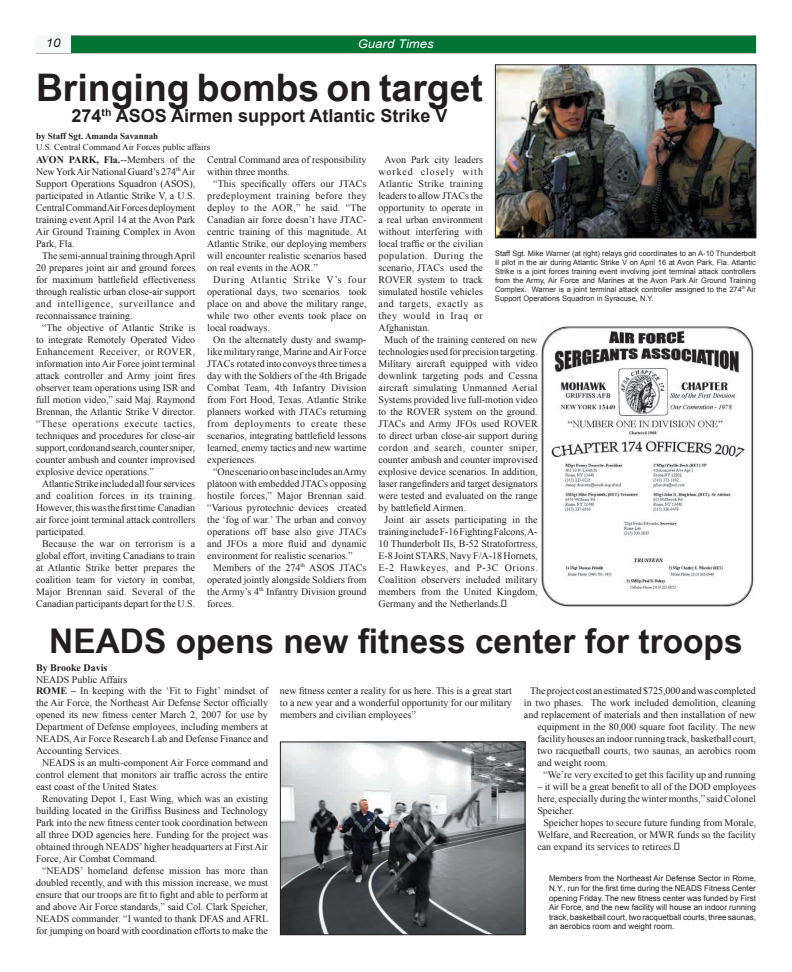
<style>
.page{position:relative;width:792px;height:972px;background:#fff}
.page>*{position:absolute;margin:0;border:0;box-sizing:border-box;transform-origin:0 0}
.t1{font:700 38px "Arial Narrow";color:#231f20;scale:1.2 1}
.t2{font:700 34px "Arial Narrow";color:#231f20;scale:1.2 1}
.t3{font:700 18px "Arial";color:#231f20}
.t4{font:italic 12px "Arial";color:#fff;scale:1.1 1}
.t5{font:italic 12px "Arial";color:#231f20;scale:1.1 1}
.t6{font:10px/12px "Times New Roman";color:#231f20;text-align:justify}
.t7{font:700 10px "Times New Roman";color:#231f20}
.t8{font:9px "Times New Roman";color:#231f20}
.t9{font:700 9px "Times New Roman";color:#231f20}
.t10{font:8px/9.6px "Arial";color:#231f20;text-align:justify}
.t11{font:7.5px/9px "Arial";color:#282526;text-align:justify}
.s1{font-weight:700}
</style>
<div class="page">
<div style="left:36px;top:35px;width:720px;height:19px;border:1px solid #939598"></div>
<div style="left:36px;top:35px;width:36px;height:19px;border:1px solid #939598"></div>
<div style="left:36px;top:36px;width:720px;height:17px;background:#007534"></div>
<div style="left:36px;top:35px;width:35px;height:18px;background:#f5f9f7"></div>
<img style="left:497px;top:66px;width:257px;height:170px">
<div style="left:495px;top:64px;width:261px;height:174px;border:1px solid #231f20"></div>
<img style="left:282px;top:744px;width:241px;height:189px">
<div style="left:280px;top:742px;width:245px;height:193px;border:1px solid #231f20"></div>
<img style="left:541px;top:326px;width:213px;height:281px">
<p class="t5" style="left:46px;top:35px;width:15px">10</p>
<p class="t4" style="left:358px;top:36px;width:71px">Guard Times</p>
<h1 class="t1" style="left:36px;top:58px;width:374px">Bringing bombs on target</h1>
<h3 class="t3" style="left:72px;top:104px;width:378px">274<sup>th</sup> ASOS Airmen support Atlantic Strike V</h3>
<p class="t9" style="left:36px;top:130px;width:124px">by Staff Sgt. Amanda Savannah</p>
<p class="t8" style="left:36px;top:141px;width:176px">U.S. Central Command Air Forces public affairs</p>
<p class="t6" style="left:36px;top:153px;width:161px"><span class="s1">AVON PARK, Fla.</span>--Members of the New York Air National Guard’s 274<sup>th</sup> Air Support Operations Squadron (ASOS), participated in Atlantic Strike V, a U.S.<br>Central Command Air Forces deployment training event April 14 at the Avon Park Air Ground Training Complex in Avon Park, Fla.</p>
<p class="t6" style="left:36px;top:249px;width:161px;text-indent:6px">The semi-annual training through April 20 prepares joint air and ground forces for maximum battlefield effectiveness through realistic urban close-air support and intelligence, surveillance and reconnaissance training.</p>
<p class="t6" style="left:36px;top:321px;width:161px;text-indent:6px">“The objective of Atlantic Strike is to integrate Remotely Operated Video Enhancement Receiver, or ROVER, information into Air Force joint terminal attack controller and Army joint fires observer team operations using ISR and full motion video,” said Maj. Raymond Brennan, the Atlantic Strike V director. “These operations execute tactics, techniques and procedures for close-air support, cordon and search, counter sniper, counter ambush and counter improvised explosive device operations.”</p>
<p class="t6" style="left:36px;top:477px;width:161px;text-indent:6px">Atlantic Strike included all four services and coalition forces in its training.<br>However, this was the first time Canadian air force joint terminal attack controllers participated.</p>
<p class="t6" style="left:36px;top:537px;width:161px;text-align:center">Because the war on terrorism is a global effort, inviting Canadians to train at Atlantic Strike better prepares the coalition team for victory in combat, Major Brennan said. Several of the Canadian participants depart for the U.S.</p>
<p class="t6" style="left:378px;top:153px;width:106px;text-indent:6px">Avon Park city leaders worked closely with Atlantic Strike training leaders to allow JTACs the opportunity to operate in a real urban environment without interfering with local traffic or the civilian population. During the scenario, JTACs used the ROVER system to track simulated hostile vehicles and targets, exactly as they would in Iraq or Afghanistan.</p>
<p class="t6" style="left:378px;top:333px;width:161px;text-indent:6px">Much of the training centered on new technologies used for precision targeting.<br>Military aircraft equipped with video downlink targeting pods and Cessna aircraft simulating Unmanned Aerial Systems provided live full-motion video to the ROVER system on the ground.<br>JTACs and Army JFOs used ROVER to direct urban close-air support during cordon and search, counter sniper, counter ambush and counter improvised explosive device scenarios. In addition, laser rangefinders and target designators were tested and evaluated on the range by battlefield Airmen.</p>
<p class="t6" style="left:378px;top:513px;width:161px;text-indent:6px">Joint air assets participating in the training include F-16 Fighting Falcons, A-10 Thunderbolt IIs, B-52 Stratofortress, E-8 Joint STARS, Navy F/A-18 Hornets, E-2 Hawkeyes, and P-3C Orions.<br>Coalition observers included military members from the United Kingdom, Germany and the Netherlands.</p>
<p class="t6" style="left:207px;top:153px;width:161px">Central Command area of responsibility within three months.</p>
<p class="t6" style="left:207px;top:177px;width:161px;text-indent:6px">“This specifically offers our JTACs predeployment training before they deploy to the AOR,” he said. “The Canadian air force doesn’t have JTAC&shy;centric training of this magnitude. At Atlantic Strike, our deploying members will encounter realistic scenarios based on real events in the AOR.”</p>
<p class="t6" style="left:207px;top:273px;width:161px;text-indent:6px">During Atlantic Strike V’s four operational days, two scenarios took place on and above the military range, while two other events took place on local roadways.</p>
<p class="t6" style="left:207px;top:333px;width:161px;text-indent:6px">On the alternately dusty and swamp&shy;like military range, Marine and Air Force JTACs rotated into convoys three times a day with the Soldiers of the 4th Brigade Combat Team, 4th Infantry Division from Fort Hood, Texas. Atlantic Strike planners worked with JTACs returning from deployments to create these scenarios, integrating battlefield lessons learned, enemy tactics and new wartime experiences.</p>
<p class="t6" style="left:207px;top:465px;width:161px;text-indent:6px">“One scenario on base includes an Army platoon with embedded JTACs opposing hostile forces,” Major Brennan said. “Various pyrotechnic devices created the ‘fog of war.’ The urban and convoy operations off base also give JTACs and JFOs a more fluid and dynamic environment for realistic scenarios.”</p>
<p class="t6" style="left:207px;top:561px;width:161px;text-indent:6px">Members of the 274<sup>th</sup> ASOS JTACs operated jointly alongside Soldiers from the Army’s 4<sup>th</sup> Infantry Division ground forces.</p>
<p class="t11" style="left:495px;top:249px;width:263px">Staff Sgt. Mike Warner (at right) relays grid coordinates to an A-10 Thunderbolt II pilot in the air during Atlantic Strike V on April 16 at Avon Park, Fla. Atlantic Strike is a joint forces training event involving joint terminal attack controllers from the Army, Air Force and Marines at the Avon Park Air Ground Training Complex. Warner is a joint terminal attack controller assigned to the 274<sup>th</sup> Air Support Operations Squadron in Syracuse, N.Y.</p>
<h2 class="t2" style="left:49px;top:615px;width:579px">NEADS opens new fitness center for troops</h2>
<p class="t7" style="left:36px;top:661px;width:73px">By Brooke Davis</p>
<p class="t6" style="left:36px;top:673px;width:93px">NEADS Public Affairs</p>
<p class="t6" style="left:36px;top:685px;width:234px"><span class="s1">ROME –</span> In keeping with the ‘Fit to Fight’ mindset of the Air Force, the Northeast Air Defense Sector officially opened its new fitness center March 2, 2007 for use by Department of Defense employees, including members at NEADS, Air Force Research Lab and Defense Finance and Accounting Services.</p>
<p class="t6" style="left:36px;top:757px;width:234px;text-indent:6px">NEADS is an multi-component Air Force command and control element that monitors air traffic across the entire east coast of the United States.</p>
<p class="t6" style="left:36px;top:793px;width:234px;text-indent:6px">Renovating Depot 1, East Wing, which was an existing building located in the Griffiss Business and Technology Park into the new fitness center took coordination between all three DOD agencies here. Funding for the project was obtained through NEADS’ higher headquarters at First Air Force, Air Combat Command.</p>
<p class="t6" style="left:36px;top:865px;width:234px;text-align:center">“NEADS’ homeland defense mission has more than doubled recently, and with this mission increase, we must ensure that our troops are fit to fight and able to perform at and above Air Force standards,” said Col. Clark Speicher, NEADS commander. “I wanted to thank DFAS and AFRL for jumping on board with coordination efforts to make the</p>
<p class="t6" style="left:280px;top:685px;width:233px">new fitness center a reality for us here. This is a great start to a new year and a wonderful opportunity for our military members and civilian employees”</p>
<p class="t6" style="left:530px;top:685px;width:227px">The project cost an estimated $725,000 and was completed</p>
<p class="t6" style="left:524px;top:697px;width:233px">in two phases. The work included demolition, cleaning</p>
<p class="t6" style="left:524px;top:709px;width:234px">and replacement of materials and then installation of new</p>
<p class="t6" style="left:537px;top:721px;width:220px">equipment in the 80,000 square foot facility. The new</p>
<p class="t6" style="left:537px;top:733px;width:220px">facility houses an indoor running track, basketball court,</p>
<p class="t6" style="left:537px;top:745px;width:220px">two racquetball courts, two saunas, an aerobics room</p>
<p class="t6" style="left:537px;top:757px;width:72px">and weight room.</p>
<p class="t6" style="left:543px;top:769px;width:214px">“We’re very excited to get this facility up and running</p>
<p class="t6" style="left:537px;top:781px;width:220px">– it will be a great benefit to all of the DOD employees here, especially during the winter months,” said Colonel Speicher.</p>
<p class="t6" style="left:537px;top:817px;width:220px;text-indent:6px">Speicher hopes to secure future funding from Morale, Welfare, and Recreation, or MWR funds so the facility can expand its services to retirees.</p>
<p class="t10" style="left:549px;top:874px;width:209px">Members from the Northeast Air Defense Sector in Rome, N.Y., run for the first time during the NEADS Fitness Center opening Friday. The new fitness center was funded by First Air Force, and the new facility will house an indoor running track, basketball court, two racquetball courts, three saunas, an aerobics room and weight room.</p>
</div>
